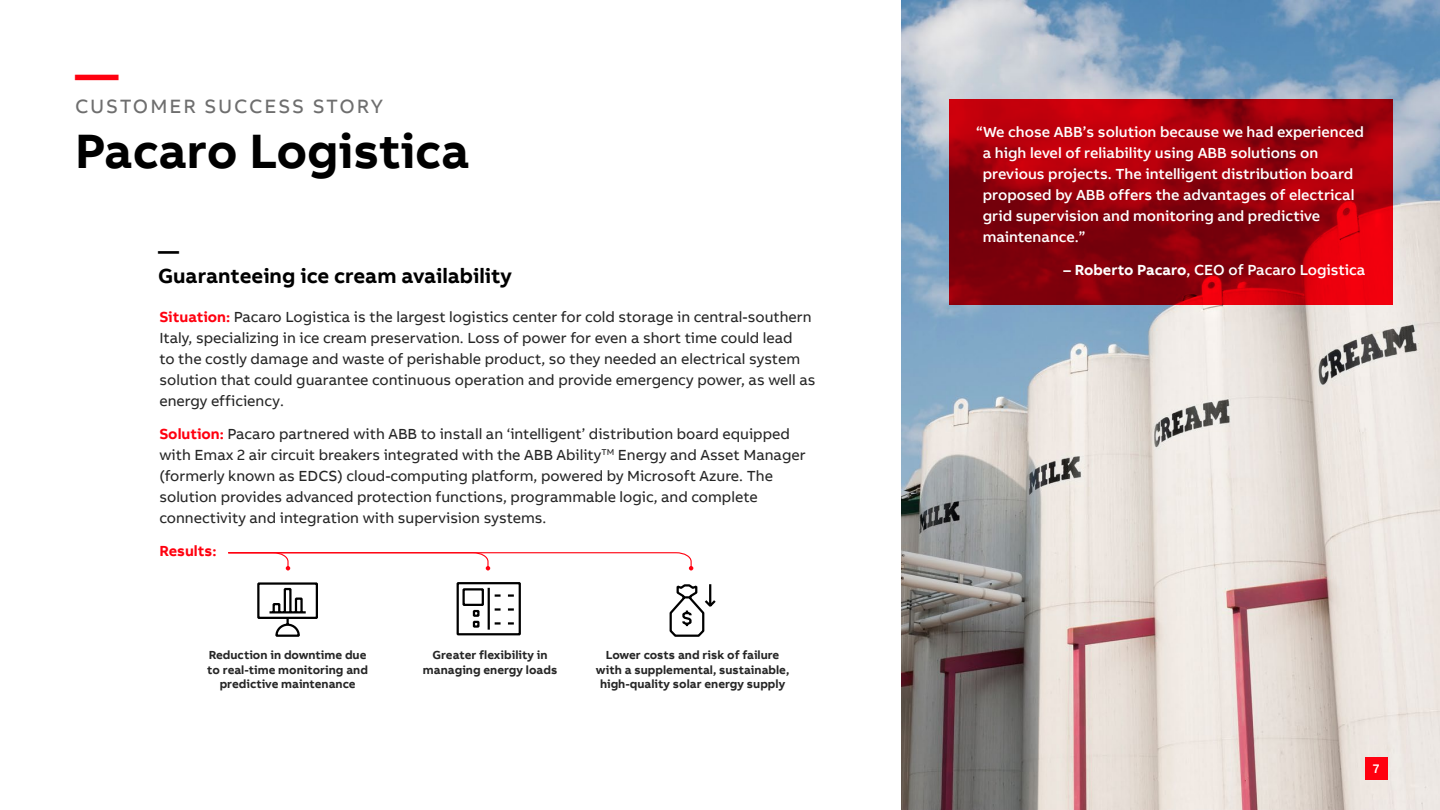
<style>
.page{position:relative;width:1440px;height:810px;background:#fff}
.page>*{position:absolute;margin:0;border:0;box-sizing:border-box;transform-origin:0 0}
.t1{font:700 49.5px "AB Bvoice Arabic";color:#000}
.t2{font:700 43.5px "AB Bvoice Arabic";color:#ff000f}
.t3{font:700 21px/25.2px "AB Bvoice Arabic";color:#000}
.t4{font:19.8px "AB Bvoice Arabic";letter-spacing:.1em;color:#6e6e6e}
.t5{font:15px/21px "AB Bvoice Arabic";color:#262626}
.t6{font:500 15px/21px "AB Bvoice Arabic";color:#fff}
.t7{font:700 15px "AB Bvoice Arabic";color:#ff000f}
.t8{font:500 12.75px "AB Bvoice Arabic";color:#fff}
.t9{font:700 12px/14.4px "AB Bvoice Arabic";color:#262626;text-align:center}
.s1{font-weight:700;color:#ff000f}
.s2{font-weight:700}
</style>
<div class="page">
<img style="left:901px;top:0;width:539px;height:810px">
<svg style="left:228px;top:552px;width:465px;height:18px"></svg>
<svg style="left:949px;top:99px;width:444px;height:205px;background:#a1000b"></svg>
<svg style="left:669px;top:584px;width:47px;height:53px"></svg>
<svg style="left:257px;top:582px;width:61px;height:55px"></svg>
<svg style="left:456px;top:582px;width:65px;height:54px"></svg>
<div style="left:1365px;top:757px;width:23px;height:23px;background:#ff000f"></div>
<h2 class="t2" style="left:75px;top:49px;width:45px">—</h2>
<h3 class="t4" style="left:75px;top:93px;width:309px">CUSTOMER SUCCESS STORY</h3>
<h1 class="t1" style="left:75px;top:122px;width:396px">Pacaro Logistica</h1>
<h3 class="t3" style="left:158px;top:238px;width:355px">—<br>Guaranteeing ice cream availability</h3>
<p class="t5" style="left:159px;top:307px;width:658px"><span class="s1">Situation:</span> Pacaro Logistica is the largest logistics center for cold storage in central-southern Italy, specializing in ice cream preservation. Loss of power for even a short time could lead<br>to the costly damage and waste of perishable product, so they needed an electrical system solution that could guarantee continuous operation and provide emergency power, as well as energy efficiency.</p>
<p class="t5" style="left:159px;top:424px;width:648px"><span class="s1">Solution:</span> Pacaro partnered with ABB to install an ‘intelligent’ distribution board equipped with Emax 2 air circuit breakers integrated with the ABB Ability<sup>TM</sup> Energy and Asset Manager (formerly known as EDCS) cloud-computing platform, powered by Microsoft Azure. The solution provides advanced protection functions, programmable logic, and complete connectivity and integration with supervision systems.</p>
<p class="t7" style="left:159px;top:542px;width:59px">Results:</p>
<p class="t9" style="left:207px;top:648px;width:162px">Reduction in downtime due to real-time monitoring and predictive maintenance</p>
<p class="t9" style="left:423px;top:648px;width:136px">Greater flexibility in managing energy loads</p>
<p class="t9" style="left:596px;top:648px;width:195px">Lower costs and risk of failure with a supplemental, sustainable, high-quality solar energy supply</p>
<p class="t6" style="left:983px;top:123px;width:383px;text-indent:-7px">“We chose ABB’s solution because we had experienced a high level of reliability using ABB solutions on previous projects. The intelligent distribution board proposed by ABB offers the advantages of electrical grid supervision and monitoring and predictive maintenance.”</p>
<p class="t6" style="left:1064px;top:261px;width:303px">– <span class="s2">Roberto Pacaro</span>, CEO of Pacaro Logistica</p>
<p class="t8" style="left:1373px;top:760px;width:8px">7</p>
</div>
